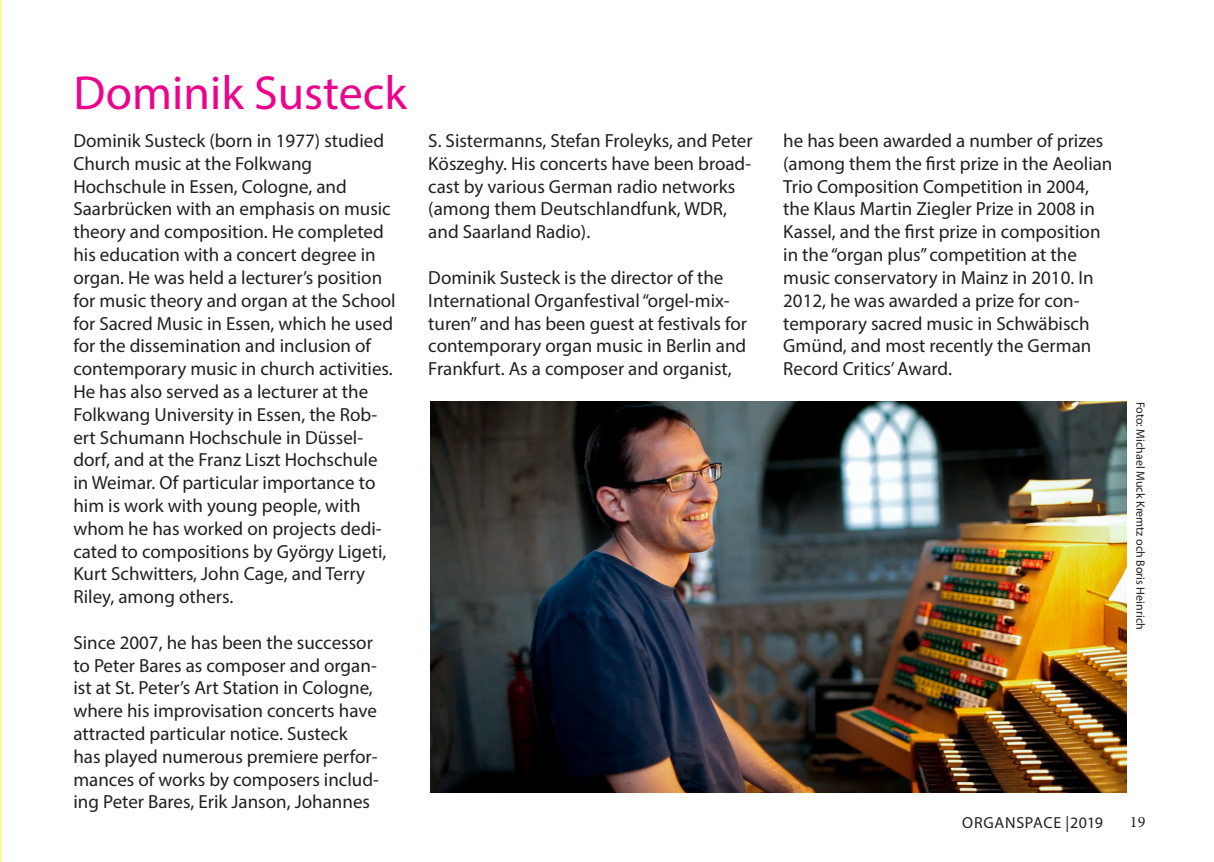
<style>
.page{position:relative;width:1214px;height:862px;background:#fff}
.page>*{position:absolute;margin:0;border:0;box-sizing:border-box;transform-origin:0 0}
.t1{font:48px "Myriad Pro";color:#ed028c}
.t2{font:19px/22.8px "Myriad Pro";color:#231f20}
.t3{font:16px "Myriad Pro";letter-spacing:.04em;color:#231f20}
.t4{font:16px "Minion Pro";color:#231f20}
.t5{font:12px "Myriad Pro";color:#231f20}
</style>
<div class="page">
<hr style="left:0;top:0;width:1px;height:862px;background:#fff101">
<img style="left:431px;top:402px;width:695px;height:391px">
<p class="t1" style="left:74px;top:63px;width:335px">Dominik Susteck</p>
<p class="t2" style="left:73px;top:129px;width:312px">Dominik Susteck (born in 1977) studied<br>Church music at the Folkwang</p>
<p class="t2" style="left:73px;top:175px;width:275px">Hochschule in Essen, Cologne, and</p>
<p class="t2" style="left:73px;top:197px;width:324px">Saarbrücken with an emphasis on music theory and composition. He completed his education with a concert degree in organ. He was held a lecturer’s position for music theory and organ at the School for Sacred Music in Essen, which he used for the dissemination and inclusion of contemporary music in church activities.<br>He has also served as a lecturer at the Folkwang University in Essen, the Rob&shy;ert Schumann Hochschule in Düssel&shy;dorf, and at the Franz Liszt Hochschule in Weimar. Of particular importance to him is work with young people, with whom he has worked on projects dedi&shy;cated to compositions by György Ligeti, Kurt Schwitters, John Cage, and Terry Riley, among others.</p>
<p class="t2" style="left:73px;top:631px;width:307px">Since 2007, he has been the successor to Peter Bares as composer and organ&shy;ist at St. Peter’s Art Station in Cologne, where his improvisation concerts have attracted particular notice. Susteck has played numerous premiere perfor&shy;mances of works by composers includ&shy;ing Peter Bares, Erik Janson, Johannes</p>
<p class="t2" style="left:428px;top:129px;width:326px">S. Sistermanns, Stefan Froleyks, and Peter Köszeghy. His concerts have been broad&shy;cast by various German radio networks (among them Deutschlandfunk, WDR, and Saarland Radio).</p>
<p class="t2" style="left:428px;top:266px;width:320px">Dominik Susteck is the director of the International Organfestival “orgel-mix&shy;turen” and has been guest at festivals for contemporary organ music in Berlin and Frankfurt. As a composer and organist,</p>
<p class="t2" style="left:783px;top:129px;width:331px">he has been awarded a number of prizes (among them the first prize in the Aeolian Trio Composition Competition in 2004, the Klaus Martin Ziegler Prize in 2008 in Kassel, and the first prize in composition in the “organ plus” competition at the</p>
<p class="t2" style="left:783px;top:266px;width:312px">music conservatory in Mainz in 2010. In 2012, he was awarded a prize for con&shy;temporary sacred music in Schwäbisch Gmünd, and most recently the German Record Critics’ Award.</p>
<p class="t5" style="left:1147px;top:402px;width:229px;rotate:90deg">Foto: Michael Muck Kremtz och Boris Heinrich</p>
<p class="t3" style="left:962px;top:812px;width:142px">ORGANSPACE |2019</p>
<p class="t4" style="left:1129px;top:811px;width:17px">19</p>
</div>
